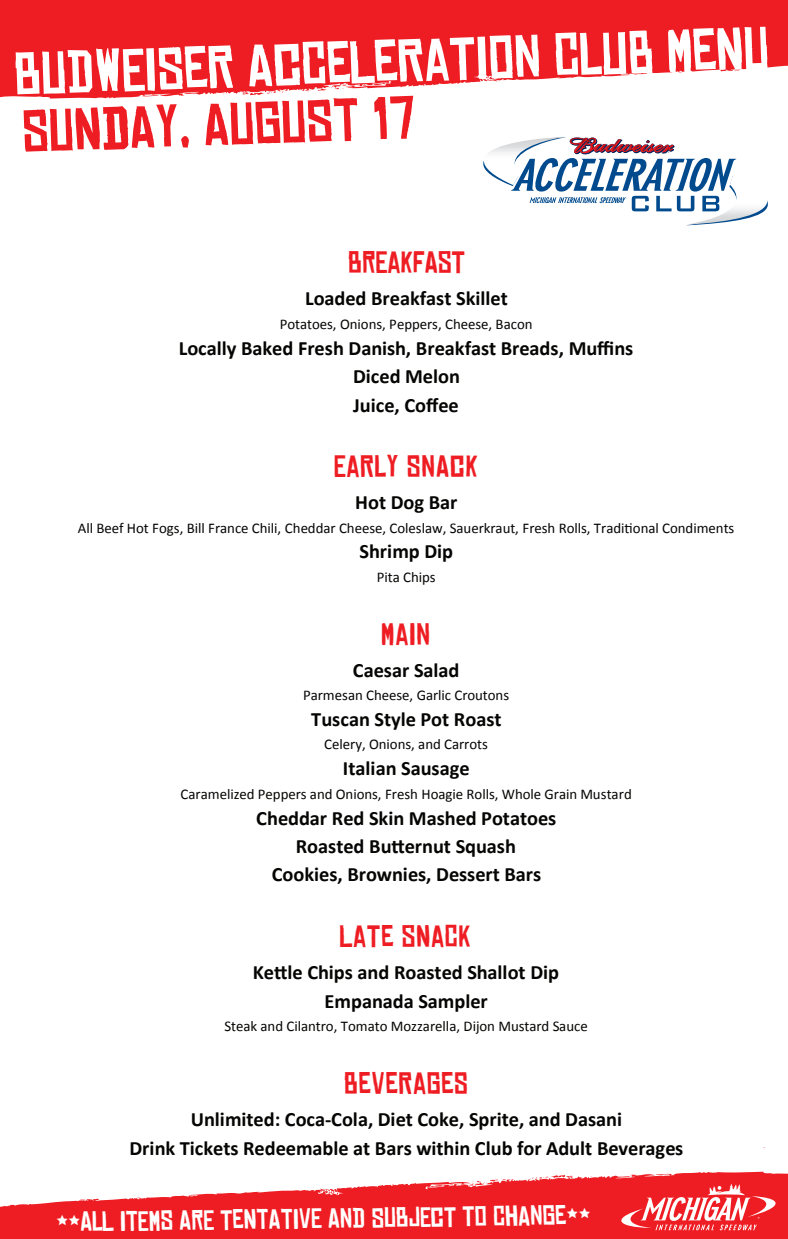
<style>
.page{position:relative;width:788px;height:1239px;background:#fff}
.page>*{position:absolute;margin:0;border:0;box-sizing:border-box;transform-origin:0 0}
.t1{font:57.31px "Chinese Rocks Rg";color:#fff}
.t2{font:56.88px "Chinese Rocks Rg";color:#ee1d23}
.t3{font:29.49px "Chinese Rocks Rg";letter-spacing:.025em;color:#ee1d23}
.t4{font:29.49px "Chinese Rocks Rg";color:#ee1d23}
.t5{font:26.69px "Chinese Rocks Rg";color:#fff}
.t6{font:700 20.39px/28.5px "Calibri";letter-spacing:-.005em;color:#050504;text-align:center}
.t7{font:14.88px "Calibri";letter-spacing:-.005em;color:#050504}
</style>
<div class="page">
<div style="left:0;top:0;width:788px;height:179px;background:#ee1d23"></div>
<svg style="left:0;top:65px;width:788px;height:161px;fill:#fff"></svg>
<svg style="left:482px;top:114px;width:286px;height:111px"></svg>
<div style="left:0;top:1148px;width:788px;height:91px;background:#ee1d23"></div>
<svg style="left:0;top:1147px;width:788px;height:60px;fill:#fff"></svg>
<svg style="left:621px;top:1183px;width:155px;height:47px"></svg>
<h1 class="t1" style="left:13px;top:44px;width:756px;rotate:-2deg">BUDWEISER ACCELERATION CLUB MENU</h1>
<h2 class="t2" style="left:21px;top:101px;width:395px;rotate:-2deg">SUNDAY, AUGUST 17</h2>
<h3 class="t4" style="left:348px;top:247px;width:118px">BREAKFAST</h3>
<p class="t6" style="left:305px;top:284px;width:204px">Loaded Breakfast Skillet</p>
<p class="t7" style="left:280px;top:314px;width:254px">Potatoes, Onions, Peppers, Cheese, Bacon</p>
<p class="t6" style="left:179px;top:333px;width:456px">Locally Baked Fresh Danish, Breakfast Breads, Muffins<br>Diced Melon<br>Juice, Coffee</p>
<h3 class="t3" style="left:334px;top:451px;width:146px">EARLY SNACK</h3>
<p class="t6" style="left:355px;top:488px;width:104px">Hot Dog Bar</p>
<p class="t7" style="left:78px;top:518px;width:658px">All Beef Hot Fogs, Bill France Chili, Cheddar Cheese, Coleslaw, Sauerkraut, Fresh Rolls, Traditional Condiments</p>
<p class="t6" style="left:359px;top:537px;width:95px">Shrimp Dip</p>
<p class="t7" style="left:377px;top:568px;width:60px">Pita Chips</p>
<h3 class="t3" style="left:381px;top:618px;width:51px">MAIN</h3>
<p class="t6" style="left:353px;top:656px;width:108px">Caesar Salad</p>
<p class="t7" style="left:303px;top:686px;width:208px">Parmesan Cheese, Garlic Croutons</p>
<p class="t6" style="left:311px;top:705px;width:192px">Tuscan Style Pot Roast</p>
<p class="t7" style="left:324px;top:735px;width:165px">Celery, Onions, and Carrots</p>
<p class="t6" style="left:343px;top:754px;width:128px">Italian Sausage</p>
<p class="t7" style="left:180px;top:784px;width:452px">Caramelized Peppers and Onions, Fresh Hoagie Rolls, Whole Grain Mustard</p>
<p class="t6" style="left:256px;top:804px;width:301px">Cheddar Red Skin Mashed Potatoes<br>Roasted Butternut Squash<br>Cookies, Brownies, Dessert Bars</p>
<h3 class="t3" style="left:340px;top:921px;width:132px">LATE SNACK</h3>
<p class="t6" style="left:253px;top:958px;width:308px">Kettle Chips and Roasted Shallot Dip<br>Empanada Sampler</p>
<p class="t7" style="left:224px;top:1017px;width:365px">Steak and Cilantro, Tomato Mozzarella, Dijon Mustard Sauce</p>
<h3 class="t3" style="left:344px;top:1068px;width:125px">BEVERAGES</h3>
<p class="t6" style="left:129px;top:1105px;width:555px">Unlimited: Coca-Cola, Diet Coke, Sprite, and Dasani<br>Drink Tickets Redeemable at Bars within Club for Adult Beverages</p>
<h3 class="t5" style="left:56px;top:1209px;width:536px;rotate:-1deg">**ALL ITEMS ARE TENTATIVE AND SUBJECT TO CHANGE**</h3>
</div>
